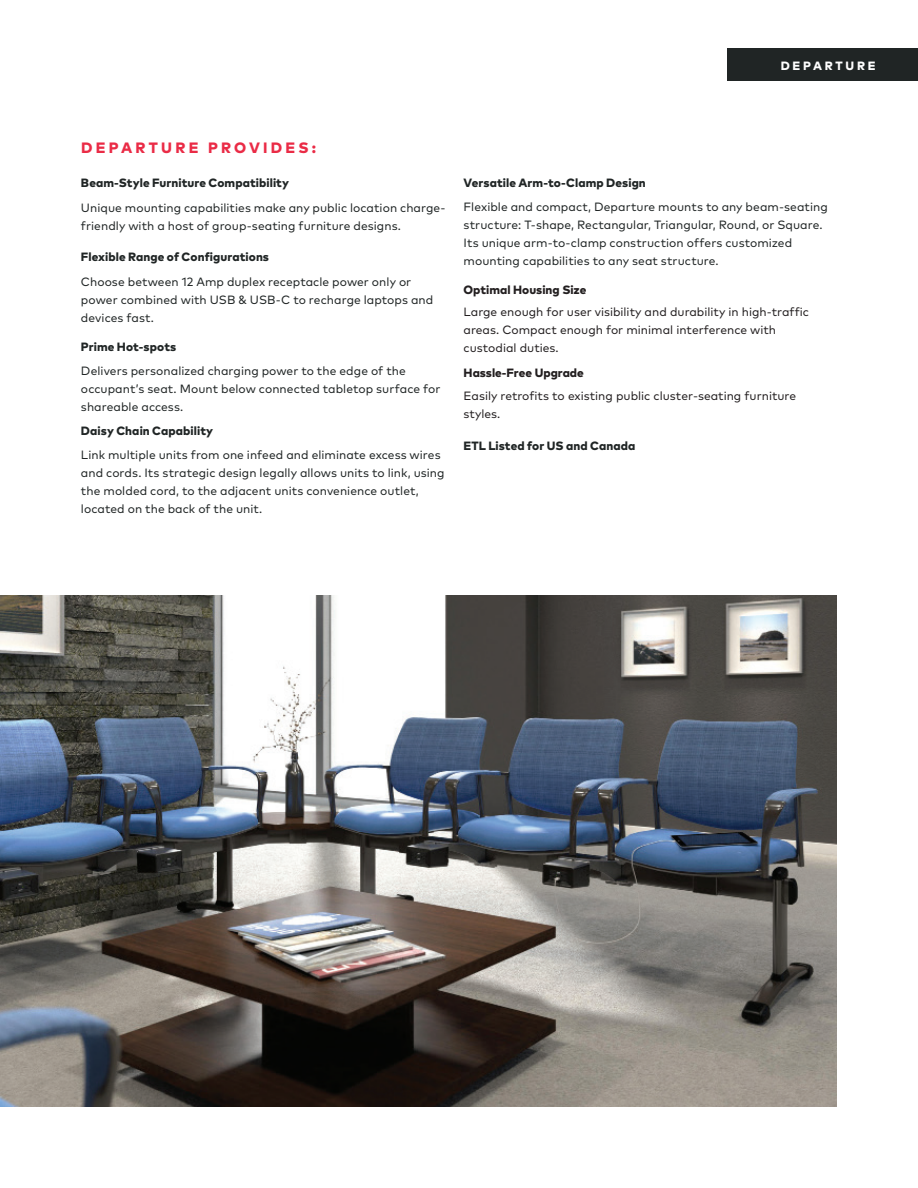
<style>
.page{position:relative;width:918px;height:1188px;background:#fff}
.page>*{position:absolute;margin:0;border:0;box-sizing:border-box;transform-origin:0 0}
.t1{font:800 15px "Mark OT";letter-spacing:.215em;color:#ea2b46}
.t2{font:12px/18px "Mark OT";letter-spacing:.005em;color:#202525}
.t3{font:12px/18px "Mark OT";color:#231f20}
.t4{font:800 12px "Mark OT";letter-spacing:.005em;color:#202525}
.t5{font:800 12px "Mark OT";color:#231f20}
.t6{font:800 12px "Mark OT";letter-spacing:.225em;color:#fff}
</style>
<div class="page">
<img style="left:0;top:595px;width:837px;height:512px">
<div style="left:728px;top:49px;width:190px;height:32px;background:#202525"></div>
<p class="t6" style="left:781px;top:57px;width:96px">DEPARTURE</p>
<p class="t1" style="left:81px;top:138px;width:237px">DEPARTURE PROVIDES:</p>
<p class="t4" style="left:81px;top:175px;width:210px">Beam-Style Furniture Compatibility</p>
<p class="t2" style="left:81px;top:199px;width:366px">Unique mounting capabilities make any public location charge&shy;friendly with a host of group-seating furniture designs.</p>
<p class="t4" style="left:81px;top:249px;width:190px">Flexible Range of Configurations</p>
<p class="t2" style="left:81px;top:273px;width:354px">Choose between 12 Amp duplex receptacle power only or power combined with USB &amp; USB-C to recharge laptops and devices fast.</p>
<p class="t4" style="left:81px;top:339px;width:97px">Prime Hot-spots</p>
<p class="t2" style="left:81px;top:362px;width:361px">Delivers personalized charging power to the edge of the occupant’s seat. Mount below connected tabletop surface for shareable access.</p>
<p class="t4" style="left:81px;top:423px;width:134px">Daisy Chain Capability</p>
<p class="t2" style="left:81px;top:446px;width:365px">Link multiple units from one infeed and eliminate excess wires and cords. Its strategic design legally allows units to link, using the molded cord, to the adjacent units convenience outlet, located on the back of the unit.</p>
<p class="t4" style="left:464px;top:175px;width:184px">Versatile Arm-to-Clamp Design</p>
<p class="t2" style="left:464px;top:198px;width:366px">Flexible and compact, Departure mounts to any beam-seating structure: T-shape, Rectangular, Triangular, Round, or Square.<br>Its unique arm-to-clamp construction offers customized mounting capabilities to any seat structure.</p>
<p class="t5" style="left:464px;top:282px;width:124px">Optimal Housing Size</p>
<p class="t3" style="left:464px;top:303px;width:347px">Large enough for user visibility and durability in high-traffic areas. Compact enough for minimal interference with custodial duties.</p>
<p class="t5" style="left:464px;top:365px;width:122px">Hassle-Free Upgrade</p>
<p class="t3" style="left:464px;top:386px;width:334px">Easily retrofits to existing public cluster-seating furniture styles.</p>
<p class="t4" style="left:464px;top:438px;width:173px">ETL Listed for US and Canada</p>
</div>
